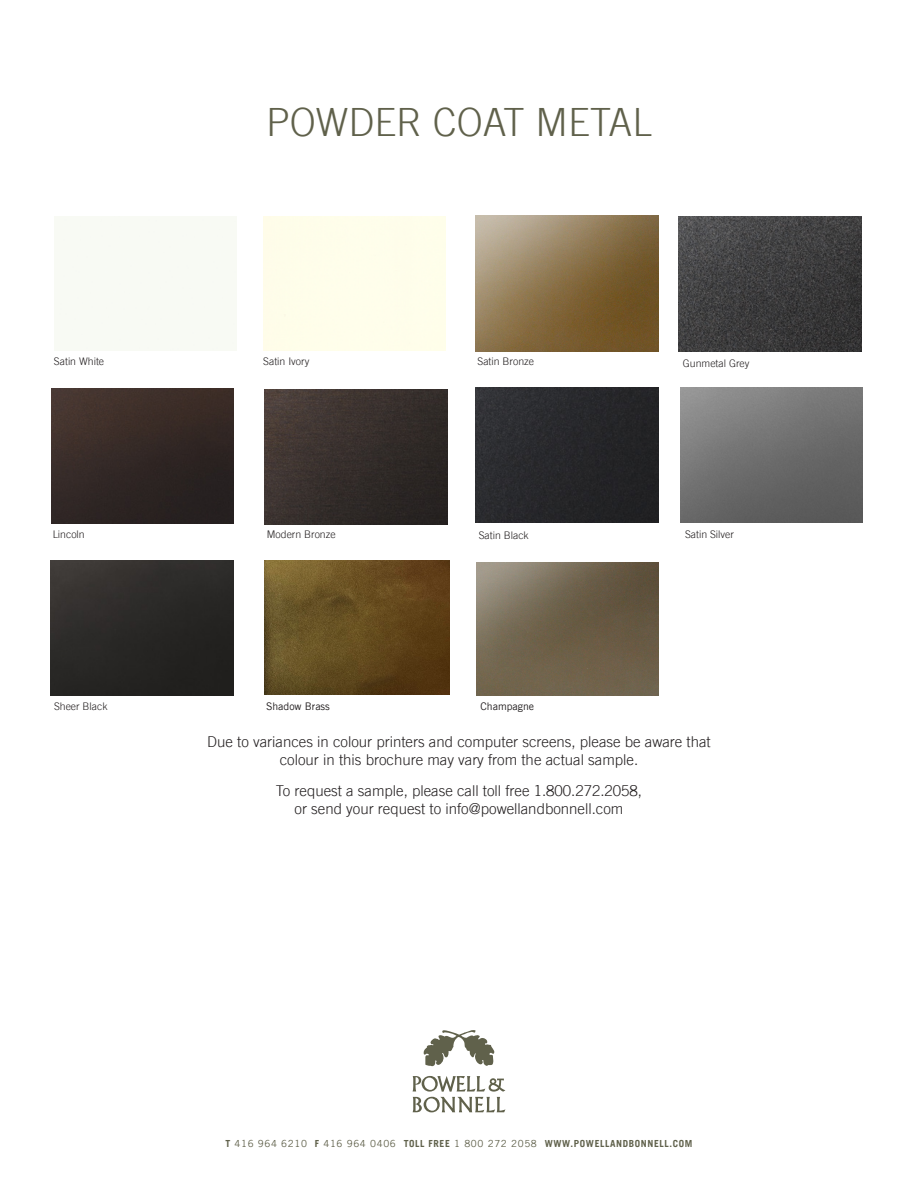
<style>
.page{position:relative;width:918px;height:1188px;background:#fff}
.page>*{position:absolute;margin:0;border:0;box-sizing:border-box;transform-origin:0 0}
.t1{font:300 39px "Trade Gothic LT";color:#60614b}
.t2{font:300 15px/18px "Trade Gothic LT";color:#231f20;text-align:center}
.t3{font:300 10.5px "Trade Gothic LT";color:#231f20}
.t4{font:10.5px "Trade Gothic LT";color:#231f20}
.t5{font:700 9.75px "Trade Gothic LT";letter-spacing:.065em;color:#60614b}
.s1{font-weight:400}
</style>
<div class="page">
<svg style="left:423px;top:1030px;width:72px;height:36px"></svg>
<svg style="left:413px;top:1076px;width:92px;height:36px"></svg>
<img style="left:475px;top:216px;width:184px;height:135px">
<img style="left:679px;top:216px;width:182px;height:135px">
<img style="left:52px;top:388px;width:182px;height:135px">
<img style="left:265px;top:389px;width:182px;height:135px">
<img style="left:476px;top:387px;width:182px;height:135px">
<img style="left:680px;top:387px;width:182px;height:135px">
<img style="left:51px;top:560px;width:182px;height:135px">
<img style="left:265px;top:561px;width:184px;height:133px">
<img style="left:476px;top:563px;width:183px;height:132px">
<p class="t1" style="left:266px;top:99px;width:387px">POWDER COAT METAL</p>
<p class="t3" style="left:54px;top:355px;width:52px">Satin White</p>
<p class="t3" style="left:263px;top:355px;width:48px">Satin Ivory</p>
<p class="t3" style="left:478px;top:355px;width:58px">Satin Bronze</p>
<p class="t3" style="left:683px;top:357px;width:68px">Gunmetal Grey</p>
<p class="t3" style="left:267px;top:528px;width:70px">Modern Bronze</p>
<p class="t3" style="left:479px;top:529px;width:52px">Satin Black</p>
<p class="t3" style="left:53px;top:528px;width:34px">Lincoln</p>
<p class="t3" style="left:685px;top:528px;width:51px">Satin Silver</p>
<p class="t3" style="left:54px;top:700px;width:55px">Sheer Black</p>
<p class="t4" style="left:266px;top:700px;width:65px">Shadow Brass</p>
<p class="t4" style="left:481px;top:700px;width:55px">Champagne</p>
<p class="t2" style="left:207px;top:732px;width:505px">Due to variances in colour printers and computer screens, please be aware that colour in this brochure may vary from the actual sample.</p>
<p class="t2" style="left:276px;top:782px;width:368px">To request a sample, please call toll free 1.800.272.2058, or send your request to info@powellandbonnell.com</p>
<p class="t5" style="left:225px;top:1138px;width:469px">T <span class="s1">416 964 6210</span> F <span class="s1">416 964 0406</span> TOLL FREE <span class="s1">1 800 272 2058</span> WWW.POWELLANDBONNELL.COM</p>
</div>
